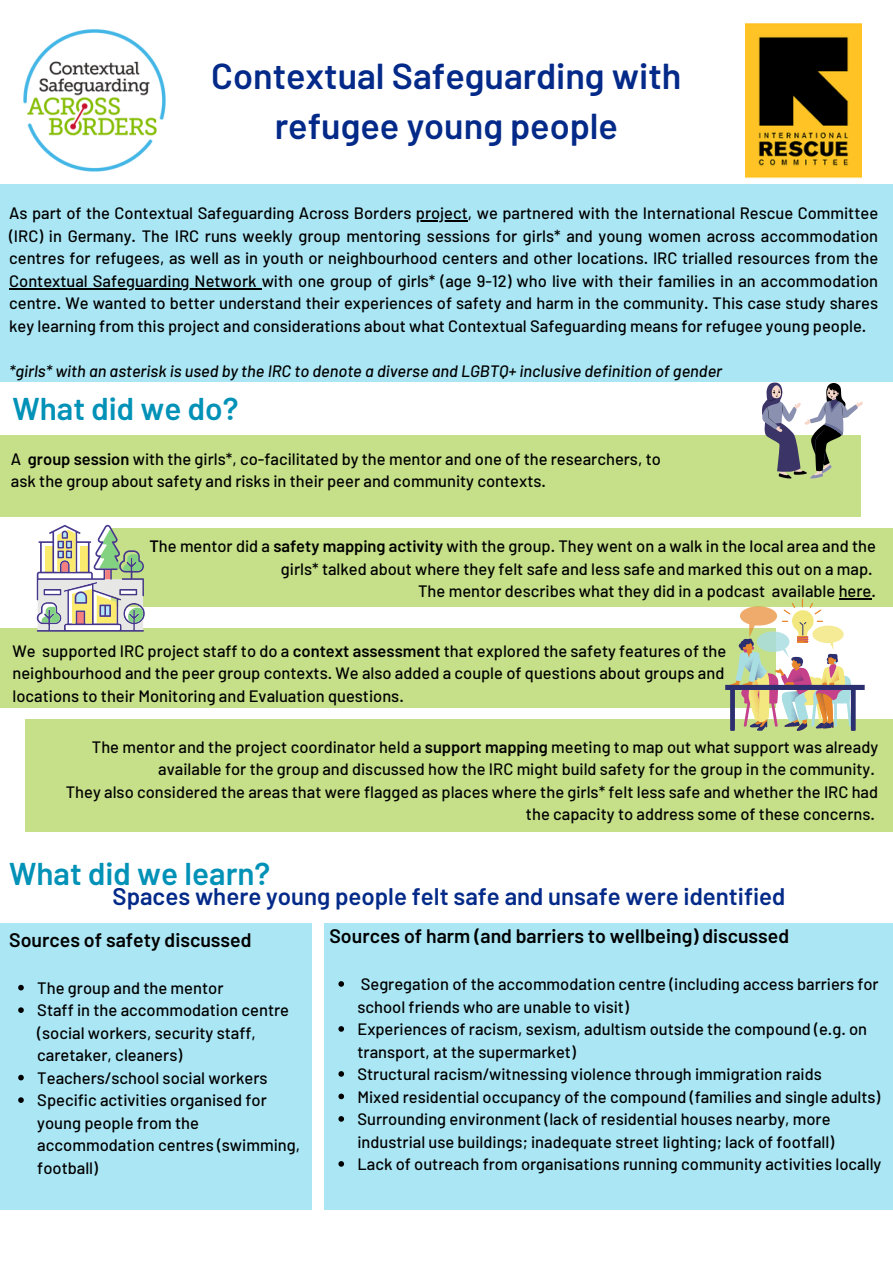
<style>
.page{position:relative;width:893px;height:1264px;background:#fff}
.page>*{position:absolute;margin:0;border:0;box-sizing:border-box;transform-origin:0 0}
.t1{font:600 36px "Barlow";color:#042a89}
.t2{font:600 31.5px "Barlow";color:#0292b7}
.t3{font:600 24px "Barlow";color:#042a89}
.t4{font:600 19.5px "Barlow";color:#000}
.t5{font:500 16.5px/22.5px "Barlow";color:#000}
.t6{font:500 16.5px/22.5px "Barlow";color:#020202;text-align:right}
.t7{font:italic 500 16.5px "Barlow";color:#000}
.s1{font-weight:600}
</style>
<div class="page">
<img style="left:23px;top:29px;width:143px;height:143px">
<div style="left:0;top:923px;width:312px;height:286px;background:#abe6f4"></div>
<div style="left:0;top:184px;width:892px;height:197px;background:#abe6f4"></div>
<div style="left:0;top:435px;width:861px;height:81px;background:#c5e088"></div>
<div style="left:111px;top:528px;width:781px;height:78px;background:#c5e088"></div>
<svg style="left:759px;top:381px;width:105px;height:98px"></svg>
<div style="left:0;top:628px;width:775px;height:80px;background:#c5e088"></div>
<div style="left:26px;top:719px;width:866px;height:113px;background:#c5e088"></div>
<div style="left:324px;top:923px;width:568px;height:286px;background:#abe6f4"></div>
<svg style="left:18px;top:984px;width:6px;height:6px"></svg>
<svg style="left:18px;top:1007px;width:6px;height:5px"></svg>
<svg style="left:18px;top:1074px;width:6px;height:6px"></svg>
<svg style="left:18px;top:1097px;width:6px;height:5px"></svg>
<img style="left:745px;top:24px;width:116px;height:155px">
<hr style="left:838px;top:598px;width:33px;height:1px;background:#000">
<svg style="left:338px;top:981px;width:6px;height:5px"></svg>
<svg style="left:338px;top:1026px;width:6px;height:5px"></svg>
<svg style="left:338px;top:1071px;width:6px;height:5px"></svg>
<svg style="left:338px;top:1093px;width:6px;height:6px"></svg>
<svg style="left:338px;top:1116px;width:6px;height:5px"></svg>
<svg style="left:338px;top:1161px;width:6px;height:5px"></svg>
<svg style="left:725px;top:598px;width:139px;height:133px"></svg>
<svg style="left:37px;top:525px;width:108px;height:106px"></svg>
<hr style="left:416px;top:220px;width:52px;height:2px;background:#000">
<hr style="left:9px;top:288px;width:253px;height:1px;background:#000">
<p class="t1" style="left:211px;top:53px;width:471px">Contextual Safeguarding with</p>
<p class="t1" style="left:275px;top:102px;width:345px">refugee young people</p>
<p class="t5" style="left:9px;top:202px;width:870px;text-align:justify">As part of the Contextual Safeguarding Across Borders project, we partnered with the International Rescue Committee (IRC) in Germany. The IRC runs weekly group mentoring sessions for girls* and young women across accommodation centres for refugees, as well as in youth or neighbourhood centers and other locations. IRC trialled resources from the Contextual Safeguarding Network with one group of girls* (age 9-12) who live with their families in an accommodation centre. We wanted to better understand their experiences of safety and harm in the community. This case study shares key learning from this project and considerations about what Contextual Safeguarding means for refugee young people.</p>
<p class="t7" style="left:9px;top:360px;width:714px">*girls* with an asterisk is used by the IRC to denote a diverse and LGBTQ+ inclusive definition of gender</p>
<p class="t2" style="left:13px;top:388px;width:227px">What did we do?</p>
<p class="t5" style="left:11px;top:447px;width:651px">A <span class="s1">group session</span> with the girls*, co-facilitated by the mentor and one of the researchers, to ask the group about safety and risks in their peer and community contexts.</p>
<p class="t5" style="left:149px;top:534px;width:728px;text-align:right"><span class="s1">T</span>he mentor did a <span class="s1">safety mapping activity</span> with the group. They went on a walk in the local area and the girls* talked about where they felt safe and less safe and marked this out on a map.</p>
<p class="t5" style="left:418px;top:579px;width:459px">The mentor describes what they did in a podcast available here.</p>
<p class="t5" style="left:13px;top:639px;width:715px">We supported IRC project staff to do a <span class="s1">context assessment</span> that explored the safety features of the neighbourhood and the peer group contexts. We also added a couple of questions about groups and locations to their Monitoring and Evaluation questions.</p>
<p class="t6" style="left:92px;top:734px;width:787px">The mentor and the project coordinator held a <span class="s1">support mapping</span> meeting to map out what support was already available for the group and discussed how the IRC might build safety for the group in the community.</p>
<p class="t6" style="left:66px;top:779px;width:813px">They also considered the areas that were flagged as places where the girls* felt less safe and whether the IRC had the capacity to address some of these concerns.</p>
<p class="t2" style="left:9px;top:853px;width:263px">What did we learn?</p>
<p class="t3" style="left:113px;top:881px;width:674px">Spaces where young people felt safe and unsafe were identified</p>
<p class="t4" style="left:9px;top:927px;width:244px">Sources of safety discussed</p>
<p class="t5" style="left:37px;top:975px;width:188px">The group and the mentor</p>
<p class="t5" style="left:37px;top:998px;width:253px">Staff in the accommodation centre (social workers, security staff, caretaker, cleaners)</p>
<p class="t5" style="left:37px;top:1065px;width:232px">Teachers/school social workers</p>
<p class="t5" style="left:37px;top:1088px;width:264px">Specific activities organised for young people from the accommodation centres (swimming, football)</p>
<p class="t4" style="left:329px;top:923px;width:461px">Sources of harm (and barriers to wellbeing) discussed</p>
<p class="t5" style="left:357px;top:972px;width:522px">Segregation of the accommodation centre (including access barriers for school friends who are unable to visit)</p>
<p class="t5" style="left:357px;top:1017px;width:511px">Experiences of racism, sexism, adultism outside the compound (e.g. on transport, at the supermarket)</p>
<p class="t5" style="left:357px;top:1062px;width:465px">Structural racism/witnessing violence through immigration raids</p>
<p class="t5" style="left:357px;top:1084px;width:524px">Mixed residential occupancy of the compound (families and single adults)</p>
<p class="t5" style="left:357px;top:1107px;width:478px">Surrounding environment (lack of residential houses nearby, more industrial use buildings; inadequate street lighting; lack of footfall)</p>
<p class="t5" style="left:357px;top:1152px;width:525px">Lack of outreach from organisations running community activities locally</p>
</div>
